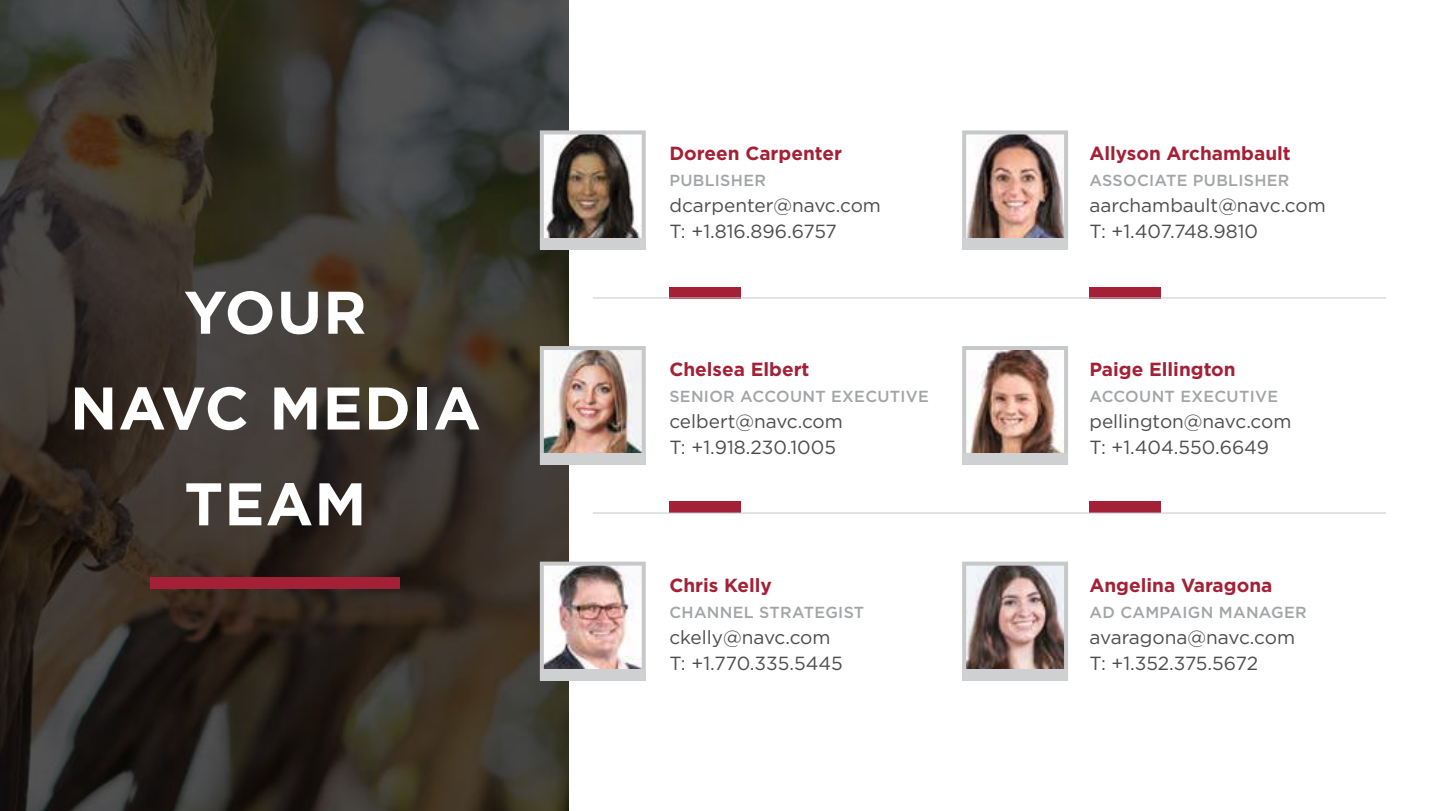
<style>
.page{position:relative;width:1440px;height:811px;background:#fff}
.page>*{position:absolute;margin:0;border:0;box-sizing:border-box;transform-origin:0 0}
.t1{font:700 60px/95.8px "Gotham";letter-spacing:.02em;color:#fff;text-align:center}
.t2{font:19px/26px "Gotham";color:#4d4d4f}
.t3{font:700 19px "Gotham";color:#a42036}
.t4{font:500 16px "Gotham";letter-spacing:.02em;color:#a2a4a7}
</style>
<div class="page">
<svg style="left:0;top:0;width:569px;height:811px;background:#37312a"></svg>
<img style="left:962px;top:130px;width:106px;height:120px">
<svg style="left:538px;top:128px;width:108px;height:123px"></svg>
<img style="left:962px;top:346px;width:106px;height:107px">
<img style="left:538px;top:344px;width:108px;height:123px">
<img style="left:962px;top:561px;width:106px;height:120px">
<img style="left:538px;top:559px;width:108px;height:123px">
<div style="left:151px;top:577px;width:249px;height:12px;background:#a42036"></div>
<div style="left:669px;top:287px;width:72px;height:11px;background:#a42036"></div>
<div style="left:669px;top:501px;width:72px;height:12px;background:#a42036"></div>
<div style="left:1089px;top:287px;width:72px;height:11px;background:#a42036"></div>
<div style="left:1089px;top:501px;width:72px;height:12px;background:#a42036"></div>
<hr style="left:593px;top:297px;width:793px;height:1px;background:#c5c7c9">
<hr style="left:593px;top:512px;width:793px;height:1px;background:#c5c7c9">
<div style="left:540px;top:238px;width:106px;height:11px;background:#cfd0d2"></div>
<div style="left:540px;top:453px;width:106px;height:12px;background:#cfd0d2"></div>
<div style="left:540px;top:669px;width:106px;height:11px;background:#cfd0d2"></div>
<div style="left:962px;top:238px;width:106px;height:11px;background:#cfd0d2"></div>
<div style="left:962px;top:453px;width:106px;height:12px;background:#cfd0d2"></div>
<div style="left:962px;top:669px;width:106px;height:11px;background:#cfd0d2"></div>
<h1 class="t1" style="left:70px;top:264px;width:412px">YOUR<br>NAVC MEDIA<br>TEAM</h1>
<p class="t3" style="left:669px;top:141px;width:174px">Doreen Carpenter</p>
<p class="t4" style="left:669px;top:170px;width:98px">PUBLISHER</p>
<p class="t2" style="left:669px;top:192px;width:213px">dcarpenter@navc.com<br>T: +1.816.896.6757</p>
<p class="t3" style="left:669px;top:356px;width:142px">Chelsea Elbert</p>
<p class="t4" style="left:669px;top:386px;width:261px">SENIOR ACCOUNT EXECUTIVE</p>
<p class="t2" style="left:669px;top:408px;width:175px">celbert@navc.com<br>T: +1.918.230.1005</p>
<p class="t3" style="left:669px;top:572px;width:104px">Chris Kelly</p>
<p class="t4" style="left:669px;top:601px;width:196px">CHANNEL STRATEGIST</p>
<p class="t2" style="left:669px;top:623px;width:175px">ckelly@navc.com<br>T: +1.770.335.5445</p>
<p class="t3" style="left:1089px;top:141px;width:203px">Allyson Archambault</p>
<p class="t4" style="left:1089px;top:170px;width:202px">ASSOCIATE PUBLISHER</p>
<p class="t2" style="left:1089px;top:192px;width:238px">aarchambault@navc.com<br>T: +1.407.748.9810</p>
<p class="t3" style="left:1089px;top:356px;width:148px">Paige Ellington</p>
<p class="t4" style="left:1089px;top:386px;width:190px">ACCOUNT EXECUTIVE</p>
<p class="t2" style="left:1089px;top:408px;width:204px">pellington@navc.com<br>T: +1.404.550.6649</p>
<p class="t3" style="left:1089px;top:572px;width:184px">Angelina Varagona</p>
<p class="t4" style="left:1089px;top:601px;width:219px">AD CAMPAIGN MANAGER</p>
<p class="t2" style="left:1089px;top:623px;width:207px">avaragona@navc.com<br>T: +1.352.375.5672</p>
</div>
